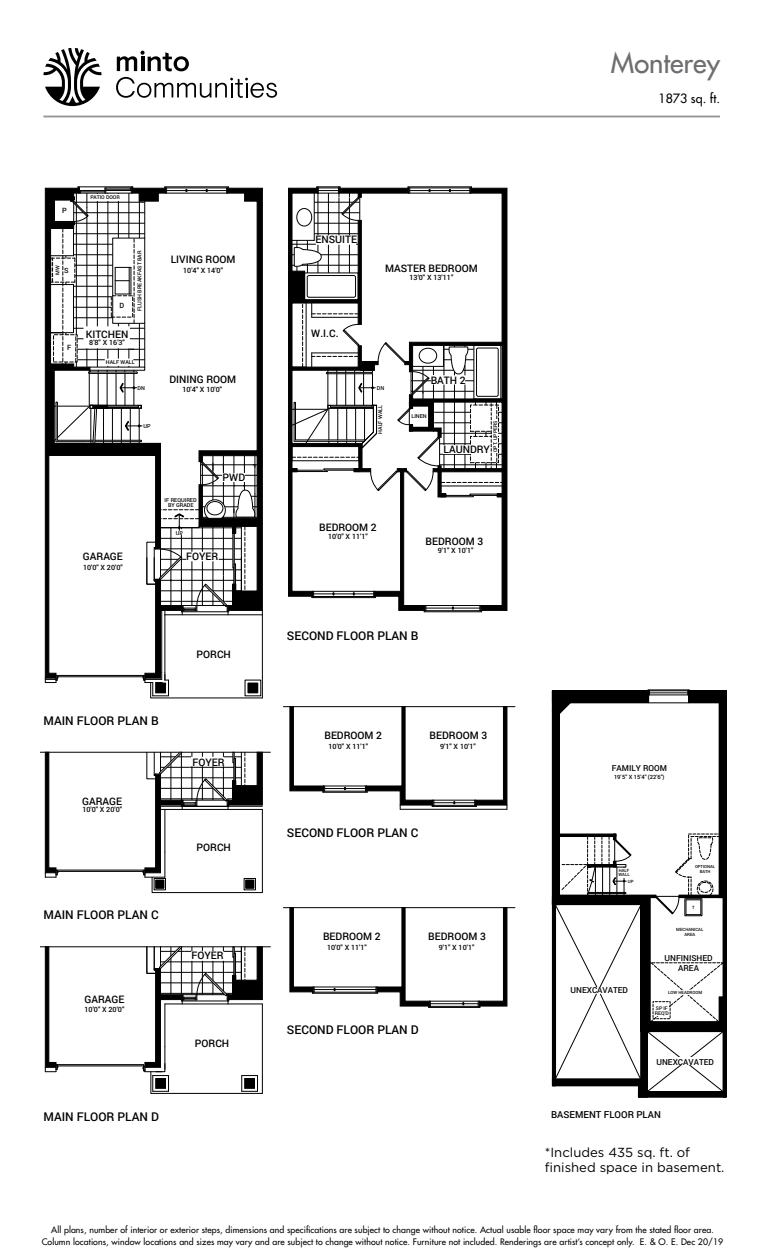
<style>
.page{position:relative;width:765px;height:1260px;background:#fff}
.page>*{position:absolute;margin:0;border:0;box-sizing:border-box;transform-origin:0 0}
.t1{font:27.5px "Futura";color:#6d6e71}
.t2{font:13.12px/15.8px "Gotham";color:#000}
.t3{font:12.5px "Futura";color:#000}
.t4{font:500 12px "Roboto";color:#000}
.t5{font:500 10.25px "Roboto";color:#000}
.t6{font:500 9.62px "Roboto";color:#000}
.t7{font:8.75px/11.2px "Futura";letter-spacing:.01em;color:#000;text-align:center}
.t8{font:500 8.25px/9.9px "Roboto";color:#000;text-align:center}
.t9{font:500 7.25px "Roboto";color:#000}
.t10{font:500 5.75px "Roboto";color:#000}
.t11{font:500 5.38px/5.8px "Roboto";color:#000;text-align:center}
.t12{font:500 5.12px "Roboto";color:#000}
.t13{font:500 5px/5px "Roboto";color:#000}
.t14{font:500 4.38px/5.1px "Roboto";color:#000;text-align:center}
.t15{font:500 4.25px/5.1px "Roboto";color:#000;text-align:center}
</style>
<div class="page">
<hr style="left:43px;top:116px;width:677px;height:1px;background:#939598">
<svg style="left:43px;top:48px;width:59px;height:58px"></svg>
<svg style="left:117px;top:51px;width:72px;height:20px"></svg>
<svg style="left:116px;top:77px;width:161px;height:21px"></svg>
<hr style="left:40px;top:752px;width:230px;height:1px;background:#000">
<hr style="left:40px;top:947px;width:230px;height:1px;background:#000">
<hr style="left:283px;top:706px;width:232px;height:1px;background:#000">
<hr style="left:283px;top:907px;width:232px;height:1px;background:#000">
<hr style="left:424px;top:612px;width:58px;height:1px;background:#000">
<hr style="left:325px;top:791px;width:40px;height:1px;background:#000">
<hr style="left:323px;top:792px;width:44px;height:1px;background:#000">
<hr style="left:325px;top:788px;width:40px;height:1px;background:#000">
<hr style="left:324px;top:786px;width:42px;height:1px;background:#000">
<hr style="left:434px;top:805px;width:41px;height:1px;background:#000">
<hr style="left:432px;top:806px;width:44px;height:1px;background:#000">
<hr style="left:434px;top:802px;width:41px;height:1px;background:#000">
<hr style="left:433px;top:800px;width:43px;height:1px;background:#000">
<hr style="left:313px;top:987px;width:64px;height:1px;background:#000">
<hr style="left:314px;top:989px;width:62px;height:1px;background:#000">
<hr style="left:312px;top:993px;width:66px;height:1px;background:#000">
<hr style="left:314px;top:992px;width:62px;height:1px;background:#000">
<hr style="left:429px;top:1001px;width:50px;height:1px;background:#000">
<hr style="left:430px;top:1003px;width:48px;height:1px;background:#000">
<hr style="left:429px;top:1007px;width:51px;height:1px;background:#000">
<hr style="left:430px;top:1006px;width:48px;height:1px;background:#000">
<div style="left:57px;top:870px;width:87px;height:2px;border:1px solid #000"></div>
<div style="left:57px;top:1064px;width:87px;height:2px;border:1px solid #000"></div>
<hr style="left:400px;top:809px;width:107px;height:1px;background:#000">
<svg style="left:45px;top:752px;width:13px;height:126px"></svg>
<svg style="left:143px;top:752px;width:120px;height:141px"></svg>
<svg style="left:45px;top:946px;width:13px;height:126px"></svg>
<svg style="left:143px;top:946px;width:120px;height:148px"></svg>
<div style="left:156px;top:880px;width:8px;height:8px;background:#000"></div>
<div style="left:246px;top:880px;width:8px;height:8px;background:#000"></div>
<div style="left:245px;top:1079px;width:9px;height:9px;background:#000"></div>
<div style="left:245px;top:1078px;width:10px;height:10px;border:1px solid #000"></div>
<div style="left:156px;top:1079px;width:9px;height:9px;background:#000"></div>
<div style="left:156px;top:1078px;width:10px;height:10px;border:1px solid #000"></div>
<svg style="left:474px;top:706px;width:34px;height:103px"></svg>
<svg style="left:478px;top:907px;width:29px;height:100px"></svg>
<svg style="left:376px;top:907px;width:55px;height:100px"></svg>
<svg style="left:289px;top:907px;width:26px;height:86px"></svg>
<svg style="left:289px;top:706px;width:36px;height:86px"></svg>
<svg style="left:365px;top:706px;width:70px;height:103px"></svg>
<div style="left:502px;top:188px;width:5px;height:423px;background:#000"></div>
<div style="left:232px;top:781px;width:4px;height:19px;border:1px solid #000"></div>
<div style="left:232px;top:975px;width:4px;height:20px;border:1px solid #000"></div>
<hr style="left:236px;top:786px;width:4px;height:14px;background:#000">
<div style="left:235px;top:785px;width:5px;height:15px;border:1px solid #000"></div>
<div style="left:234px;top:980px;width:6px;height:15px;background:#000"></div>
<svg style="left:288px;top:187px;width:214px;height:425px"></svg>
<svg style="left:45px;top:187px;width:218px;height:511px"></svg>
<hr style="left:649px;top:695px;width:40px;height:1px;background:#000">
<hr style="left:649px;top:693px;width:39px;height:1px;background:#000">
<hr style="left:648px;top:690px;width:41px;height:1px;background:#000">
<hr style="left:649px;top:691px;width:39px;height:1px;background:#000">
<hr style="left:649px;top:703px;width:40px;height:1px;background:#000">
<div style="left:552px;top:691px;width:97px;height:12px;background:#000"></div>
<div style="left:552px;top:691px;width:7px;height:214px;background:#000"></div>
<div style="left:552px;top:691px;width:8px;height:214px;border:1px solid #000"></div>
<div style="left:552px;top:901px;width:4px;height:185px;border:1px solid #000"></div>
<div style="left:638px;top:1092px;width:88px;height:5px;background:#000"></div>
<div style="left:723px;top:691px;width:3px;height:406px;border:1px solid #000"></div>
<div style="left:689px;top:691px;width:37px;height:12px;background:#000"></div>
<div style="left:719px;top:703px;width:6px;height:195px;background:#000"></div>
<div style="left:552px;top:896px;width:95px;height:9px;background:#000"></div>
<svg style="left:552px;top:691px;width:25px;height:30px"></svg>
<svg style="left:555px;top:834px;width:171px;height:258px"></svg>
<p class="t12" style="left:91px;top:195px;width:31px">PATIO DOOR</p>
<p class="t9" style="left:62px;top:208px;width:6px">P</p>
<p class="t11" style="left:55px;top:275px;width:11px;rotate:-90deg">MW</p>
<p class="t9" style="left:64px;top:267px;width:6px">S</p>
<p class="t9" style="left:120px;top:303px;width:6px">D</p>
<p class="t11" style="left:137px;top:311px;width:62px;rotate:-90deg">FLUSH BREAKFAST BAR</p>
<p class="t5" style="left:171px;top:255px;width:66px">LIVING ROOM</p>
<p class="t9" style="left:183px;top:267px;width:41px">10'4" X 14'0"</p>
<p class="t9" style="left:67px;top:345px;width:6px">F</p>
<p class="t5" style="left:86px;top:330px;width:44px">KITCHEN</p>
<p class="t9" style="left:89px;top:339px;width:37px">8'8" X 16'3"</p>
<p class="t11" style="left:106px;top:360px;width:30px">HALF WALL</p>
<p class="t5" style="left:170px;top:374px;width:68px">DINING ROOM</p>
<p class="t11" style="left:138px;top:386px;width:9px">DN</p>
<p class="t11" style="left:144px;top:423px;width:9px">UP</p>
<p class="t9" style="left:182px;top:387px;width:41px">10'4" X 10'0"</p>
<p class="t5" style="left:83px;top:552px;width:41px">GARAGE</p>
<p class="t9" style="left:83px;top:564px;width:41px">10'0" X 20'0"</p>
<p class="t11" style="left:165px;top:497px;width:33px">IF REQUIRED<br>BY GRADE</p>
<p class="t11" style="left:176px;top:531px;width:9px">UP</p>
<p class="t5" style="left:223px;top:473px;width:24px">PWD</p>
<p class="t5" style="left:186px;top:552px;width:34px">FOYER</p>
<p class="t5" style="left:197px;top:650px;width:36px">PORCH</p>
<h3 class="t4" style="left:44px;top:715px;width:117px">MAIN FLOOR PLAN B</h3>
<p class="t5" style="left:82px;top:797px;width:41px">GARAGE</p>
<p class="t9" style="left:82px;top:806px;width:41px">10'0" X 20'0"</p>
<h3 class="t4" style="left:44px;top:910px;width:117px">MAIN FLOOR PLAN C</h3>
<p class="t5" style="left:84px;top:995px;width:41px">GARAGE</p>
<p class="t9" style="left:85px;top:1006px;width:41px">10'0" X 20'0"</p>
<h3 class="t4" style="left:44px;top:1111px;width:117px">MAIN FLOOR PLAN D</h3>
<p class="t5" style="left:193px;top:757px;width:34px">FOYER</p>
<p class="t5" style="left:197px;top:843px;width:36px">PORCH</p>
<p class="t5" style="left:191px;top:951px;width:34px">FOYER</p>
<p class="t5" style="left:195px;top:1038px;width:36px">PORCH</p>
<p class="t5" style="left:315px;top:235px;width:43px">ENSUITE</p>
<p class="t5" style="left:311px;top:329px;width:29px">W.I.C.</p>
<p class="t5" style="left:385px;top:264px;width:94px">MASTER BEDROOM</p>
<p class="t9" style="left:409px;top:274px;width:45px">13'0" X 13'11"</p>
<p class="t11" style="left:377px;top:385px;width:9px">DN</p>
<p class="t11" style="left:378px;top:434px;width:30px;rotate:-90deg">HALF WALL</p>
<p class="t5" style="left:431px;top:376px;width:36px">BATH 2</p>
<p class="t11" style="left:411px;top:414px;width:17px">LINEN</p>
<p class="t12" style="left:493px;top:452px;width:33px;rotate:-90deg">OPT. UPPERS</p>
<p class="t5" style="left:444px;top:445px;width:48px">LAUNDRY</p>
<p class="t5" style="left:319px;top:523px;width:59px">BEDROOM 2</p>
<p class="t9" style="left:328px;top:533px;width:41px">10'0" X 11'1"</p>
<p class="t5" style="left:426px;top:536px;width:59px">BEDROOM 3</p>
<p class="t9" style="left:438px;top:547px;width:37px">9'1" X 10'1"</p>
<h3 class="t4" style="left:287px;top:630px;width:133px">SECOND FLOOR PLAN B</h3>
<p class="t5" style="left:324px;top:731px;width:59px">BEDROOM 2</p>
<p class="t9" style="left:328px;top:743px;width:41px">10'0" X 11'1"</p>
<p class="t5" style="left:430px;top:731px;width:59px">BEDROOM 3</p>
<p class="t9" style="left:440px;top:743px;width:37px">9'1" X 10'1"</p>
<h3 class="t4" style="left:287px;top:827px;width:133px">SECOND FLOOR PLAN C</h3>
<p class="t5" style="left:323px;top:932px;width:59px">BEDROOM 2</p>
<p class="t9" style="left:327px;top:944px;width:41px">10'0" X 11'1"</p>
<p class="t5" style="left:428px;top:932px;width:59px">BEDROOM 3</p>
<p class="t9" style="left:439px;top:944px;width:37px">9'1" X 10'1"</p>
<h3 class="t4" style="left:287px;top:1024px;width:133px">SECOND FLOOR PLAN D</h3>
<h1 class="t1" style="left:611px;top:49px;width:111px">Monterey</h1>
<h3 class="t3" style="left:658px;top:92px;width:63px">1873 sq. ft.</h3>
<p class="t8" style="left:612px;top:764px;width:57px">FAMILY ROOM</p>
<p class="t10" style="left:614px;top:774px;width:52px">19'5" X 15'4" (22'6")</p>
<p class="t14" style="left:618px;top:868px;width:13px;line-height:4.5px;text-align:left">HALF<br>WALL</p>
<p class="t14" style="left:628px;top:879px;width:7px">UP</p>
<p class="t15" style="left:695px;top:864px;width:22px">OPTIONAL<br>BATH</p>
<p class="t14" style="left:692px;top:905px;width:4px">T</p>
<p class="t14" style="left:676px;top:927px;width:29px">MECHANICAL<br>AREA</p>
<p class="t8" style="left:571px;top:986px;width:59px">UNEXCAVATED</p>
<p class="t8" style="left:665px;top:954px;width:50px">UNFINISHED<br>AREA</p>
<p class="t14" style="left:668px;top:990px;width:35px">LOW HEADROOM</p>
<p class="t13" style="left:655px;top:1006px;width:16px">SP IF<br>REQíD</p>
<p class="t8" style="left:656px;top:1057px;width:59px">UNEXCAVATED</p>
<p class="t6" style="left:551px;top:1111px;width:111px">BASEMENT FLOOR PLAN</p>
<h2 class="t2" style="left:545px;top:1145px;width:181px">*Includes 435 sq. ft. of finished space in basement.</h2>
<p class="t7" style="left:42px;top:1225px;width:683px">All plans, number of interior or exterior steps, dimensions and specifications are subject to change without notice. Actual usable floor space may vary from the stated floor area.<br>Column locations, window locations and sizes may vary and are subject to change without notice. Furniture not included. Renderings are artist’s concept only. E. &amp; O. E. Dec 20/19</p>
</div>
